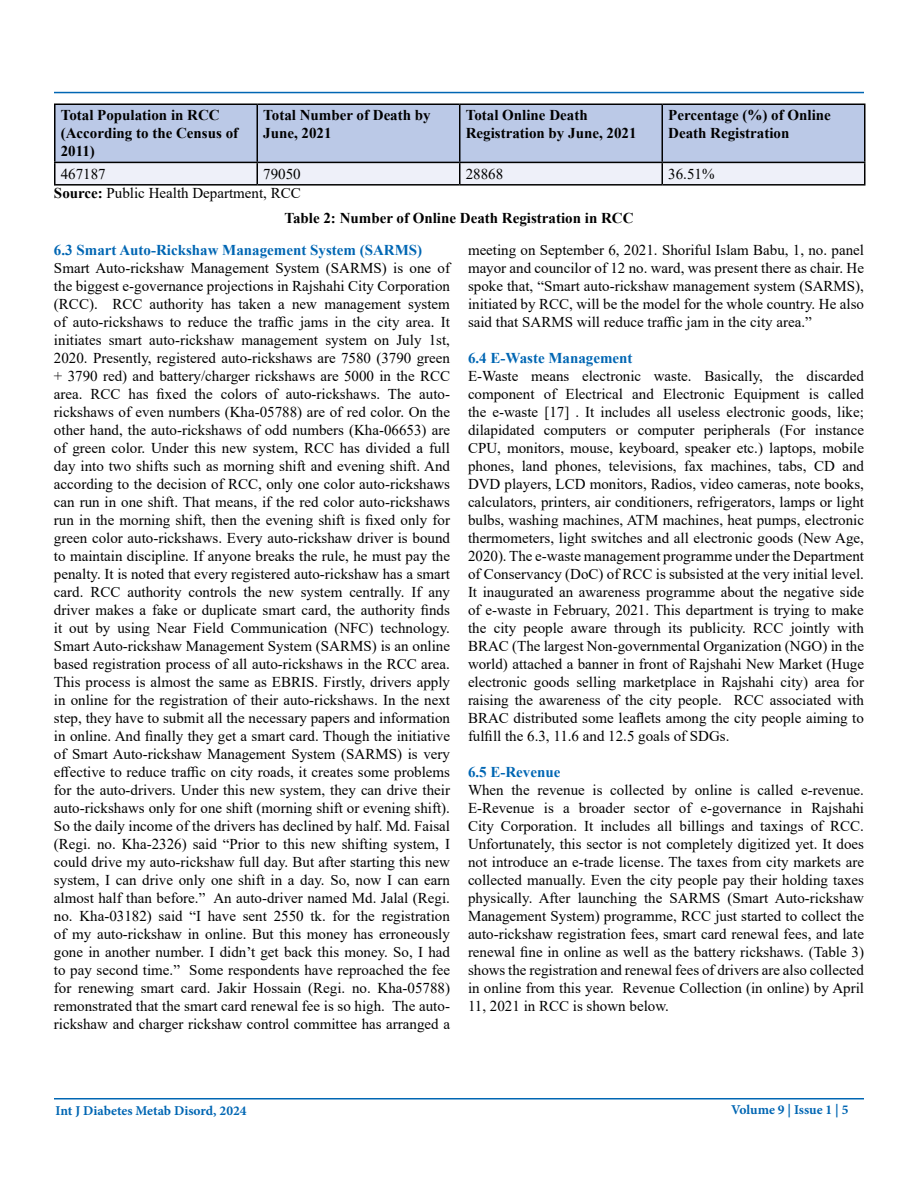
<style>
.page{position:relative;width:918px;height:1188px;background:#fff}
.page>*{position:absolute;margin:0;border:0;box-sizing:border-box;transform-origin:0 0}
.t1{font:15px/18px "Times New Roman";color:#000;text-align:justify}
.t2{font:700 15px/18px "Times New Roman";color:#000}
.t3{font:700 15px "Times New Roman";color:#0066b3}
.t4{font:700 13.5px "Minion Pro";color:#0066b3}
.s1{font-weight:400}
</style>
<div class="page">
<hr style="left:54px;top:92px;width:810px;height:1px;background:#0066b3">
<hr style="left:54px;top:1098px;width:810px;height:2px;background:#0066b3">
<div style="left:56px;top:105px;width:808px;height:57px;background:#bbc9e7"></div>
<hr style="left:54px;top:104px;width:203px;height:1px;background:#000">
<hr style="left:54px;top:105px;width:2px;height:57px;background:#000">
<hr style="left:257px;top:104px;width:203px;height:1px;background:#000">
<hr style="left:256px;top:105px;width:2px;height:57px;background:#000">
<hr style="left:460px;top:104px;width:202px;height:1px;background:#000">
<hr style="left:459px;top:105px;width:1px;height:57px;background:#000">
<hr style="left:662px;top:104px;width:204px;height:1px;background:#000">
<hr style="left:662px;top:105px;width:1px;height:57px;background:#000">
<hr style="left:864px;top:105px;width:2px;height:57px;background:#000">
<hr style="left:54px;top:162px;width:203px;height:1px;background:#000">
<hr style="left:54px;top:163px;width:2px;height:21px;background:#000">
<hr style="left:662px;top:162px;width:204px;height:1px;background:#000">
<svg style="left:55px;top:162px;width:809px;height:22px;background:#e0e1ea"></svg>
<hr style="left:864px;top:163px;width:2px;height:21px;background:#000">
<hr style="left:54px;top:184px;width:203px;height:2px;background:#000">
<hr style="left:257px;top:184px;width:203px;height:2px;background:#000">
<hr style="left:460px;top:184px;width:202px;height:2px;background:#000">
<hr style="left:662px;top:184px;width:204px;height:2px;background:#000">
<p class="t2" style="left:61px;top:106px;width:179px">Total Population in RCC (According to the Census of<br>2011)</p>
<p class="t2" style="left:263px;top:106px;width:169px">Total Number of Death by<br>June, 2021</p>
<p class="t2" style="left:466px;top:106px;width:172px">Total Online Death<br>Registration by June, 2021</p>
<p class="t2" style="left:668px;top:106px;width:164px">Percentage (%) of Online<br>Death Registration</p>
<p class="t1" style="left:61px;top:164px;width:46px">467187</p>
<p class="t1" style="left:263px;top:164px;width:39px">79050</p>
<p class="t1" style="left:466px;top:164px;width:39px">28868</p>
<p class="t1" style="left:668px;top:164px;width:48px">36.51%</p>
<p class="t2" style="left:284px;top:180px;width:351px;line-height:25px;text-indent:-230px">Source: <span class="s1">Public Health Department, RCC<br></span>Table 2: Number of Online Death Registration in RCC</p>
<p class="t3" style="left:54px;top:239px;width:370px">6.3 Smart Auto-Rickshaw Management System (SARMS)</p>
<p class="t1" style="left:54px;top:258px;width:398px">Smart Auto-rickshaw Management System (SARMS) is one of the biggest e-governance projections in Rajshahi City Corporation (RCC). RCC authority has taken a new management system of auto-rickshaws to reduce the traffic jams in the city area. It initiates smart auto-rickshaw management system on July 1st, 2020. Presently, registered auto-rickshaws are 7580 (3790 green + 3790 red) and battery/charger rickshaws are 5000 in the RCC area. RCC has fixed the colors of auto-rickshaws. The auto&shy;rickshaws of even numbers (Kha-05788) are of red color. On the other hand, the auto-rickshaws of odd numbers (Kha-06653) are of green color. Under this new system, RCC has divided a full day into two shifts such as morning shift and evening shift. And according to the decision of RCC, only one color auto-rickshaws can run in one shift. That means, if the red color auto-rickshaws run in the morning shift, then the evening shift is fixed only for green color auto-rickshaws. Every auto-rickshaw driver is bound to maintain discipline. If anyone breaks the rule, he must pay the penalty. It is noted that every registered auto-rickshaw has a smart card. RCC authority controls the new system centrally. If any driver makes a fake or duplicate smart card, the authority finds it out by using Near Field Communication (NFC) technology.<br>Smart Auto-rickshaw Management System (SARMS) is an online based registration process of all auto-rickshaws in the RCC area.<br>This process is almost the same as EBRIS. Firstly, drivers apply in online for the registration of their auto-rickshaws. In the next step, they have to submit all the necessary papers and information in online. And finally they get a smart card. Though the initiative of Smart Auto-rickshaw Management System (SARMS) is very effective to reduce traffic on city roads, it creates some problems for the auto-drivers. Under this new system, they can drive their auto-rickshaws only for one shift (morning shift or evening shift).<br>So the daily income of the drivers has declined by half. Md. Faisal (Regi. no. Kha-2326) said “Prior to this new shifting system, I could drive my auto-rickshaw full day. But after starting this new system, I can drive only one shift in a day. So, now I can earn almost half than before.” An auto-driver named Md. Jalal (Regi. no. Kha-03182) said “I have sent 2550 tk. for the registration of my auto-rickshaw in online. But this money has erroneously gone in another number. I didn’t get back this money. So, I had to pay second time.” Some respondents have reproached the fee for renewing smart card. Jakir Hossain (Regi. no. Kha-05788) remonstrated that the smart card renewal fee is so high. The auto&shy;rickshaw and charger rickshaw control committee has arranged a</p>
<p class="t1" style="left:468px;top:241px;width:398px">meeting on September 6, 2021. Shoriful Islam Babu, 1, no. panel mayor and councilor of 12 no. ward, was present there as chair. He spoke that, “Smart auto-rickshaw management system (SARMS), initiated by RCC, will be the model for the whole country. He also said that SARMS will reduce traffic jam in the city area.”</p>
<p class="t3" style="left:468px;top:347px;width:166px">6.4 E-Waste Management</p>
<p class="t1" style="left:468px;top:367px;width:398px">E-Waste means electronic waste. Basically, the discarded component of Electrical and Electronic Equipment is called the e-waste [17] . It includes all useless electronic goods, like; dilapidated computers or computer peripherals (For instance CPU, monitors, mouse, keyboard, speaker etc.) laptops, mobile phones, land phones, televisions, fax machines, tabs, CD and DVD players, LCD monitors, Radios, video cameras, note books, calculators, printers, air conditioners, refrigerators, lamps or light bulbs, washing machines, ATM machines, heat pumps, electronic thermometers, light switches and all electronic goods (New Age, 2020). The e-waste management programme under the Department of Conservancy (DoC) of RCC is subsisted at the very initial level.<br>It inaugurated an awareness programme about the negative side of e-waste in February, 2021. This department is trying to make the city people aware through its publicity. RCC jointly with BRAC (The largest Non-governmental Organization (NGO) in the world) attached a banner in front of Rajshahi New Market (Huge electronic goods selling marketplace in Rajshahi city) area for raising the awareness of the city people. RCC associated with BRAC distributed some leaflets among the city people aiming to fulfill the 6.3, 11.6 and 12.5 goals of SDGs.</p>
<p class="t3" style="left:468px;top:761px;width:94px">6.5 E-Revenue</p>
<p class="t1" style="left:468px;top:781px;width:398px">When the revenue is collected by online is called e-revenue.<br>E-Revenue is a broader sector of e-governance in Rajshahi City Corporation. It includes all billings and taxings of RCC.<br>Unfortunately, this sector is not completely digitized yet. It does not introduce an e-trade license. The taxes from city markets are collected manually. Even the city people pay their holding taxes physically. After launching the SARMS (Smart Auto-rickshaw Management System) programme, RCC just started to collect the auto-rickshaw registration fees, smart card renewal fees, and late renewal fine in online as well as the battery rickshaws. (Table 3) shows the registration and renewal fees of drivers are also collected in online from this year. Revenue Collection (in online) by April 11, 2021 in RCC is shown below.</p>
<p class="t4" style="left:56px;top:1101px;width:193px">Int J Diabetes Metab Disord, 2024</p>
<p class="t4" style="left:731px;top:1100px;width:119px">Volume 9 | Issue 1 | 5</p>
</div>
